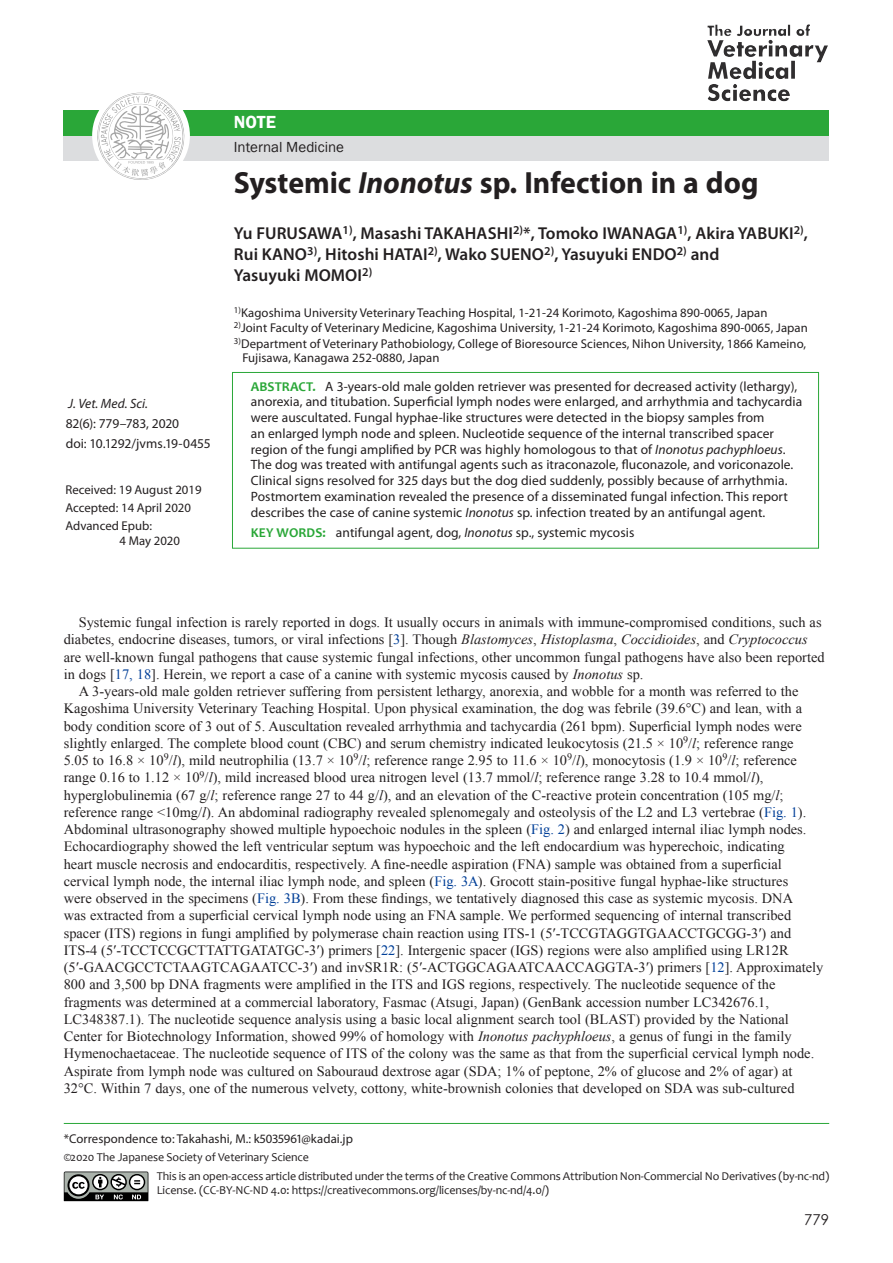
<style>
.page{position:relative;width:893px;height:1263px;background:#fff}
.page>*{position:absolute;margin:0;border:0;box-sizing:border-box;transform-origin:0 0}
.t1{font:700 30.75px "Myriad Pro";color:#231f20}
.t2{font:600 18px "Franklin Gothic";color:#fff}
.t3{font:600 17.25px/21px "Myriad Pro";letter-spacing:.005em;color:#231f20}
.t4{font:15px "Franklin Gothic";color:#231f20}
.t5{font:15px "Century Gothic";color:#231f20}
.t6{font:14.25px "Times New Roman";color:#231f20}
.t7{font:13.5px/15.8px "Myriad Pro";letter-spacing:.005em;color:#231f20}
.t8{font:italic 13.5px "Myriad Pro";color:#231f20}
.t9{font:12.75px/15.6px "Myriad Pro";letter-spacing:.005em;color:#231f20}
.t10{font:12px/20px "Candara";letter-spacing:-.01em;color:#231f20}
.s1{font-style:italic}
.s2{font-family:"Candara";font-weight:700;color:#2aa738}
.s3{color:#003f98}
</style>
<div class="page">
<hr style="left:64px;top:1123px;width:765px;height:1px;background:#2aa738">
<div style="left:64px;top:136px;width:765px;height:25px;background:#dcdddf"></div>
<div style="left:64px;top:111px;width:765px;height:25px;background:#2aa738"></div>
<div style="left:92px;top:87px;width:98px;height:97px;background:#fff;border-radius:50%"></div>
<svg style="left:94px;top:92px;width:93px;height:88px"></svg>
<img style="left:707px;top:24px;width:106px;height:33px">
<div style="left:232px;top:372px;width:587px;height:177px;border:1px solid #2aa738"></div>
<svg style="left:64px;top:1171px;width:84px;height:30px"></svg>
<p class="t8" style="left:68px;top:395px;width:81px">J. Vet. Med. Sci.</p>
<p class="t7" style="left:66px;top:413px;width:146px;line-height:20px">82(6): 779–783, 2020<br>doi: 10.1292/jvms.19-0455</p>
<p class="t9" style="left:66px;top:480px;width:137px;line-height:17.9px">Received: 19 August 2019<br>Accepted: 14 April 2020<br>Advanced Epub:</p>
<p class="t9" style="left:120px;top:533px;width:62px">4 May 2020</p>
<p class="t2" style="left:234px;top:111px;width:44px">NOTE</p>
<p class="t4" style="left:234px;top:138px;width:112px">Internal Medicine</p>
<h1 class="t1" style="left:234px;top:162px;width:526px">Systemic <span class="s1">Inonotus</span> sp. Infection in a dog</h1>
<p class="t3" style="left:234px;top:223px;width:576px">Yu FURUSAWA<sup>1)</sup>, Masashi TAKAHASHI<sup>2)</sup>*, Tomoko IWANAGA<sup>1)</sup>, Akira YABUKI<sup>2)</sup>,<br>Rui KANO<sup>3)</sup>, Hitoshi HATAI<sup>2)</sup>, Wako SUENO<sup>2)</sup>, Yasuyuki ENDO<sup>2)</sup> and<br>Yasuyuki MOMOI<sup>2)</sup></p>
<p class="t9" style="left:234px;top:305px;width:575px"><sup>1)</sup>Kagoshima University Veterinary Teaching Hospital, 1-21-24 Korimoto, Kagoshima 890-0065, Japan<br><sup>2)</sup>Joint Faculty of Veterinary Medicine, Kagoshima University, 1-21-24 Korimoto, Kagoshima 890-0065, Japan<br><sup>3)</sup>Department of Veterinary Pathobiology, College of Bioresource Sciences, Nihon University, 1866 Kameino,</p>
<p class="t9" style="left:242px;top:350px;width:199px">Fujisawa, Kanagawa 252-0880, Japan</p>
<p class="t7" style="left:251px;top:378px;width:553px"><span class="s2">ABSTRACT.</span> A 3-years-old male golden retriever was presented for decreased activity (lethargy), anorexia, and titubation. Superficial lymph nodes were enlarged, and arrhythmia and tachycardia were auscultated. Fungal hyphae-like structures were detected in the biopsy samples from<br>an enlarged lymph node and spleen. Nucleotide sequence of the internal transcribed spacer region of the fungi amplified by PCR was highly homologous to that of <span class="s1">Inonotus pachyphloeus</span>.<br>The dog was treated with antifungal agents such as itraconazole, fluconazole, and voriconazole.<br>Clinical signs resolved for 325 days but the dog died suddenly, possibly because of arrhythmia.<br>Postmortem examination revealed the presence of a disseminated fungal infection. This report describes the case of canine systemic <span class="s1">Inonotus</span> sp. infection treated by an antifungal agent.</p>
<p class="t7" style="left:251px;top:525px;width:385px"><span class="s2">KEY WORDS:</span> antifungal agent, dog, <span class="s1">Inonotus</span> sp., systemic mycosis</p>
<p class="t6" style="left:79px;top:613px;width:744px">Systemic fungal infection is rarely reported in dogs. It usually occurs in animals with immune-compromised conditions, such as</p>
<p class="t6" style="left:64px;top:630px;width:745px">diabetes, endocrine diseases, tumors, or viral infections [<span class="s3">3</span>]. Though <span class="s1">Blastomyces</span>, <span class="s1">Histoplasma</span>, <span class="s1">Coccidioides</span>, and <span class="s1">Cryptococcus</span></p>
<p class="t6" style="left:64px;top:647px;width:762px">are well-known fungal pathogens that cause systemic fungal infections, other uncommon fungal pathogens have also been reported</p>
<p class="t6" style="left:64px;top:664px;width:581px">in dogs [<span class="s3">17, 18</span>]. Herein, we report a case of a canine with systemic mycosis caused by <span class="s1">Inonotus</span> sp.</p>
<p class="t6" style="left:79px;top:682px;width:721px">A 3-years-old male golden retriever suffering from persistent lethargy, anorexia, and wobble for a month was referred to the</p>
<p class="t6" style="left:64px;top:699px;width:740px">Kagoshima University Veterinary Teaching Hospital. Upon physical examination, the dog was febrile (39.6°C) and lean, with a</p>
<p class="t6" style="left:64px;top:716px;width:739px">body condition score of 3 out of 5. Auscultation revealed arrhythmia and tachycardia (261 bpm). Superficial lymph nodes were</p>
<p class="t6" style="left:64px;top:733px;width:731px">slightly enlarged. The complete blood count (CBC) and serum chemistry indicated leukocytosis (21.5 × 10<sup>9</sup>/<span class="s1">l</span>; reference range</p>
<p class="t6" style="left:64px;top:751px;width:735px">5.05 to 16.8 × 10<sup>9</sup>/<span class="s1">l</span>), mild neutrophilia (13.7 × 10<sup>9</sup>/<span class="s1">l</span>; reference range 2.95 to 11.6 × 10<sup>9</sup>/<span class="s1">l</span>), monocytosis (1.9 × 10<sup>9</sup>/<span class="s1">l</span>; reference</p>
<p class="t6" style="left:64px;top:768px;width:701px">range 0.16 to 1.12 × 10<sup>9</sup>/<span class="s1">l</span>), mild increased blood urea nitrogen level (13.7 mmol/<span class="s1">l</span>; reference range 3.28 to 10.4 mmol/<span class="s1">l</span>),</p>
<p class="t6" style="left:64px;top:785px;width:721px">hyperglobulinemia (67 g/<span class="s1">l</span>; reference range 27 to 44 g/<span class="s1">l</span>), and an elevation of the C-reactive protein concentration (105 mg/<span class="s1">l</span>;</p>
<p class="t6" style="left:64px;top:802px;width:744px">reference range &lt;10mg/<span class="s1">l</span>). An abdominal radiography revealed splenomegaly and osteolysis of the L2 and L3 vertebrae (<span class="s3">Fig. 1</span>).</p>
<p class="t6" style="left:64px;top:820px;width:744px">Abdominal ultrasonography showed multiple hypoechoic nodules in the spleen (<span class="s3">Fig. 2</span>) and enlarged internal iliac lymph nodes.</p>
<p class="t6" style="left:64px;top:837px;width:722px">Echocardiography showed the left ventricular septum was hypoechoic and the left endocardium was hyperechoic, indicating</p>
<p class="t6" style="left:64px;top:854px;width:719px">heart muscle necrosis and endocarditis, respectively. A fine-needle aspiration (FNA) sample was obtained from a superficial</p>
<p class="t6" style="left:64px;top:871px;width:726px">cervical lymph node, the internal iliac lymph node, and spleen (<span class="s3">Fig. 3A</span>). Grocott stain-positive fungal hyphae-like structures</p>
<p class="t6" style="left:64px;top:889px;width:731px">were observed in the specimens (<span class="s3">Fig. 3B</span>). From these findings, we tentatively diagnosed this case as systemic mycosis. DNA</p>
<p class="t6" style="left:64px;top:906px;width:729px">was extracted from a superficial cervical lymph node using an FNA sample. We performed sequencing of internal transcribed</p>
<p class="t6" style="left:64px;top:923px;width:729px">spacer (ITS) regions in fungi amplified by polymerase chain reaction using ITS-1 (5′-TCCGTAGGTGAACCTGCGG-3′) and</p>
<p class="t6" style="left:64px;top:940px;width:726px">ITS-4 (5′-TCCTCCGCTTATTGATATGC-3′) primers [<span class="s3">22</span>]. Intergenic spacer (IGS) regions were also amplified using LR12R</p>
<p class="t6" style="left:64px;top:958px;width:761px">(5′-GAACGCCTCTAAGTCAGAATCC-3′) and invSR1R: (5′-ACTGGCAGAATCAACCAGGTA-3′) primers [<span class="s3">12</span>]. Approximately</p>
<p class="t6" style="left:64px;top:975px;width:713px">800 and 3,500 bp DNA fragments were amplified in the ITS and IGS regions, respectively. The nucleotide sequence of the</p>
<p class="t6" style="left:64px;top:992px;width:707px">fragments was determined at a commercial laboratory, Fasmac (Atsugi, Japan) (GenBank accession number LC342676.1,</p>
<p class="t6" style="left:64px;top:1009px;width:727px">LC348387.1). The nucleotide sequence analysis using a basic local alignment search tool (BLAST) provided by the National</p>
<p class="t6" style="left:64px;top:1027px;width:729px">Center for Biotechnology Information, showed 99% of homology with <span class="s1">Inonotus pachyphloeus</span>, a genus of fungi in the family</p>
<p class="t6" style="left:64px;top:1044px;width:752px">Hymenochaetaceae. The nucleotide sequence of ITS of the colony was the same as that from the superficial cervical lymph node.</p>
<p class="t6" style="left:64px;top:1061px;width:730px">Aspirate from lymph node was cultured on Sabouraud dextrose agar (SDA; 1% of peptone, 2% of glucose and 2% of agar) at</p>
<p class="t6" style="left:64px;top:1079px;width:732px">32°C. Within 7 days, one of the numerous velvety, cottony, white-brownish colonies that developed on SDA was sub-cultured</p>
<p class="t9" style="left:64px;top:1130px;width:291px">*Correspondence to: Takahashi, M.: k5035961@kadai.jp</p>
<p class="t10" style="left:157px;top:1146px;width:674px;text-indent:-93px">©2020 The Japanese Society of Veterinary Science<br>This is an open-access article distributed under the terms of the Creative Commons Attribution Non-Commercial No Derivatives (by-nc-nd)</p>
<p class="t10" style="left:157px;top:1180px;width:394px">License. (CC-BY-NC-ND 4.0: https://creativecommons.org/licenses/by-nc-nd/4.0/)</p>
<p class="t5" style="left:804px;top:1209px;width:27px">779</p>
</div>
